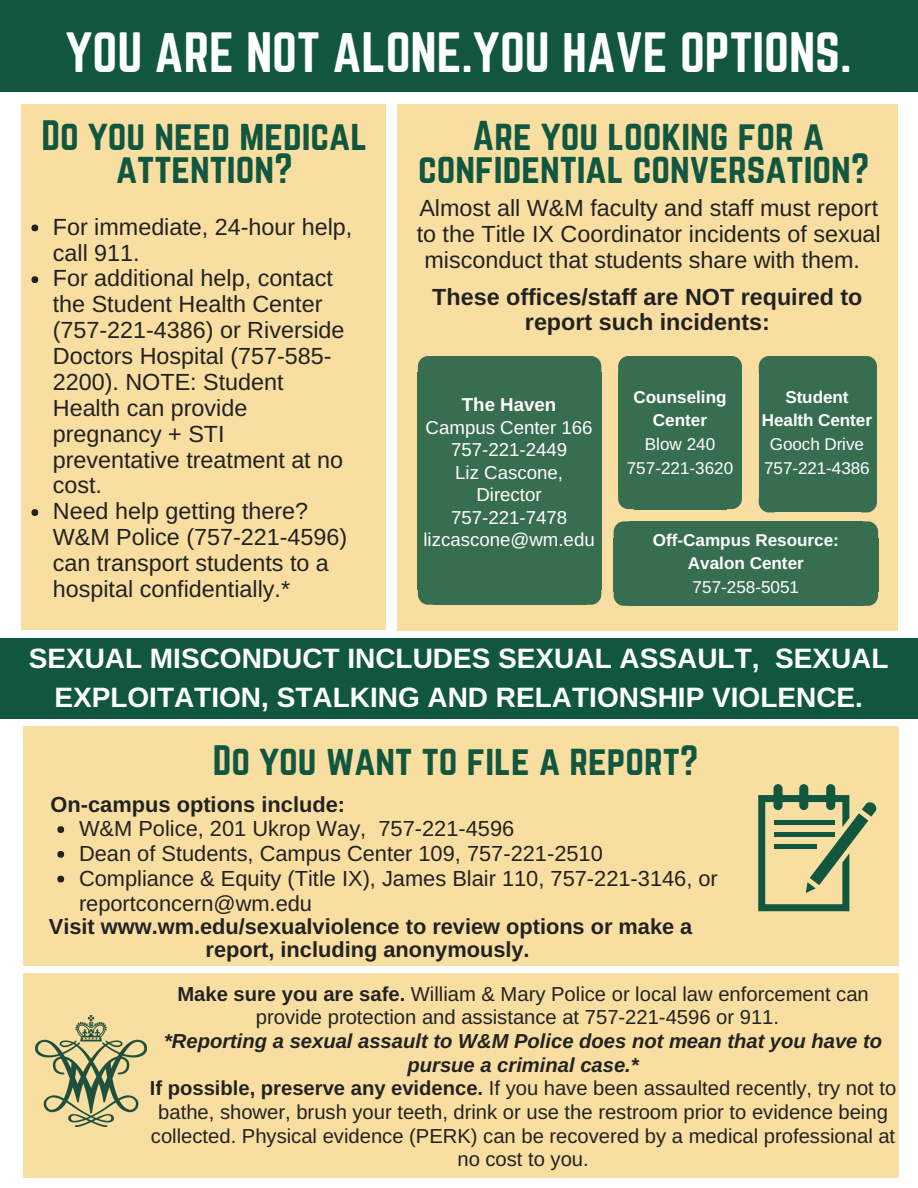
<style>
.page{position:relative;width:918px;height:1188px;background:#fff}
.page>*{position:absolute;margin:0;border:0;box-sizing:border-box;transform-origin:0 0}
.t1{font:49.8px "Norwester";color:#fff}
.t2{font:37.35px/33.8px "Norwester";color:#115740;text-align:center}
.t3{font:700 28.05px/38.2px "Arimo";color:#fff;text-align:center}
.t4{font:23.4px/25.8px "Arimo";color:#222}
.t5{font:700 23.4px/24.8px "Arimo";color:#222;text-align:center}
.t6{font:21.9px/24.8px "Arimo";color:#222}
.t7{font:700 21.9px "Arimo";color:#222}
.t8{font:700 21.75px/22.5px "Arimo";color:#222;text-align:center}
.t9{font:20.25px/23.7px "Arimo";color:#222;text-align:center}
.t10{font:18.75px/22.5px "Arimo";color:#fff;text-align:center}
.t11{font:700 18.75px "Arimo";color:#fff}
.t12{font:700 17.1px/23.7px "Arimo";color:#fff;text-align:center}
.t13{font:17.1px/23.7px "Arimo";color:#fff;text-align:center}
.s1{font-weight:700}
.s2{font-weight:700;font-style:italic}
</style>
<div class="page">
<div style="left:0;top:638px;width:918px;height:81px;background:#115740"></div>
<div style="left:0;top:0;width:918px;height:91px;background:#115740"></div>
<div style="left:21px;top:105px;width:365px;height:525px;background:#f8dea0"></div>
<div style="left:24px;top:727px;width:875px;height:451px;background:#f8dea0"></div>
<div style="left:397px;top:105px;width:501px;height:526px;background:#f8dea0"></div>
<div style="left:31px;top:225px;width:7px;height:6px;background:#222;border-radius:50%"></div>
<div style="left:31px;top:276px;width:7px;height:7px;background:#222;border-radius:50%"></div>
<div style="left:31px;top:509px;width:7px;height:7px;background:#222;border-radius:50%"></div>
<div style="left:57px;top:826px;width:7px;height:7px;background:#222;border-radius:50%"></div>
<div style="left:57px;top:851px;width:7px;height:7px;background:#222;border-radius:50%"></div>
<div style="left:57px;top:876px;width:7px;height:6px;background:#222;border-radius:50%"></div>
<svg style="left:758px;top:784px;width:118px;height:127px"></svg>
<div style="left:8px;top:966px;width:902px;height:7px;background:#fff"></div>
<svg style="left:586px;top:356px;width:15px;height:17px"></svg>
<div style="left:585px;top:373px;width:16px;height:217px;background:#386e50"></div>
<div style="left:433px;top:373px;width:153px;height:217px;background:#386e50"></div>
<div style="left:433px;top:356px;width:153px;height:17px;background:#386e50"></div>
<svg style="left:418px;top:356px;width:15px;height:17px"></svg>
<div style="left:418px;top:373px;width:16px;height:217px;background:#386e50"></div>
<div style="left:433px;top:590px;width:153px;height:15px;background:#386e50"></div>
<svg style="left:418px;top:590px;width:15px;height:15px"></svg>
<svg style="left:586px;top:590px;width:15px;height:15px"></svg>
<svg style="left:726px;top:356px;width:16px;height:17px"></svg>
<div style="left:726px;top:373px;width:16px;height:122px;background:#386e50"></div>
<div style="left:634px;top:373px;width:92px;height:122px;background:#386e50"></div>
<div style="left:634px;top:356px;width:92px;height:17px;background:#386e50"></div>
<svg style="left:618px;top:356px;width:16px;height:17px"></svg>
<div style="left:618px;top:373px;width:16px;height:122px;background:#386e50"></div>
<div style="left:634px;top:494px;width:92px;height:15px;background:#386e50"></div>
<svg style="left:618px;top:495px;width:16px;height:14px"></svg>
<svg style="left:726px;top:495px;width:16px;height:14px"></svg>
<svg style="left:863px;top:521px;width:15px;height:17px"></svg>
<div style="left:862px;top:538px;width:16px;height:53px;background:#386e50"></div>
<div style="left:629px;top:538px;width:234px;height:53px;background:#386e50"></div>
<div style="left:629px;top:521px;width:234px;height:18px;background:#386e50"></div>
<svg style="left:614px;top:521px;width:15px;height:17px"></svg>
<div style="left:614px;top:538px;width:16px;height:53px;background:#386e50"></div>
<div style="left:629px;top:591px;width:234px;height:15px;background:#386e50"></div>
<svg style="left:614px;top:591px;width:15px;height:15px"></svg>
<svg style="left:863px;top:591px;width:15px;height:15px"></svg>
<svg style="left:862px;top:356px;width:15px;height:17px"></svg>
<div style="left:861px;top:373px;width:16px;height:125px;background:#386e50"></div>
<div style="left:774px;top:373px;width:88px;height:125px;background:#386e50"></div>
<div style="left:774px;top:356px;width:88px;height:17px;background:#386e50"></div>
<svg style="left:759px;top:356px;width:15px;height:17px"></svg>
<div style="left:759px;top:373px;width:16px;height:125px;background:#386e50"></div>
<div style="left:774px;top:497px;width:88px;height:15px;background:#386e50"></div>
<svg style="left:759px;top:498px;width:15px;height:14px"></svg>
<svg style="left:862px;top:498px;width:15px;height:14px"></svg>
<img style="left:36px;top:1016px;width:110px;height:110px">
<h1 class="t1" style="left:65px;top:28px;width:788px">YOU ARE NOT ALONE.YOU HAVE OPTIONS.</h1>
<h2 class="t2" style="left:42px;top:120px;width:327px">Do you need medical attention?</h2>
<h2 class="t2" style="left:418px;top:120px;width:453px">Are you looking for a confidential conversation?</h2>
<p class="t4" style="left:53px;top:214px;width:301px">For immediate, 24-hour help, call 911.<br>For additional help, contact the Student Health Center (757-221-4386) or Riverside<br>Doctors Hospital (757-585-<br>2200). NOTE: Student<br>Health can provide pregnancy + STI preventative treatment at no cost.<br>Need help getting there?<br>W&amp;M Police (757-221-4596) can transport students to a hospital confidentially.*</p>
<p class="t4" style="left:417px;top:195px;width:466px;text-align:center">Almost all W&amp;M faculty and staff must report to the Title IX Coordinator incidents of sexual misconduct that students share with them.</p>
<p class="t5" style="left:432px;top:285px;width:432px">These offices/staff are NOT required to report such incidents:</p>
<p class="t11" style="left:462px;top:394px;width:96px">The Haven</p>
<p class="t10" style="left:423px;top:416px;width:173px">Campus Center 166<br>757-221-2449<br>Liz Cascone,<br>Director<br>757-221-7478 lizcascone@wm.edu</p>
<p class="t12" style="left:634px;top:385px;width:95px">Counseling<br>Center</p>
<p class="t13" style="left:627px;top:432px;width:108px">Blow 240<br>757-221-3620</p>
<p class="t12" style="left:762px;top:385px;width:112px">Student<br>Health Center</p>
<p class="t13" style="left:764px;top:432px;width:107px">Gooch Drive<br>757-221-4386</p>
<p class="t12" style="left:653px;top:528px;width:188px">Off-Campus Resource:<br>Avalon Center</p>
<p class="t13" style="left:693px;top:575px;width:108px">757-258-5051</p>
<h3 class="t3" style="left:29px;top:639px;width:861px">SEXUAL MISCONDUCT INCLUDES SEXUAL ASSAULT, SEXUAL<br>EXPLOITATION, STALKING AND RELATIONSHIP VIOLENCE.</h3>
<h2 class="t2" style="left:213px;top:745px;width:487px">Do you want to file a report?</h2>
<p class="t7" style="left:51px;top:792px;width:296px">On-campus options include:</p>
<p class="t6" style="left:79px;top:816px;width:640px">W&amp;M Police, 201 Ukrop Way, 757-221-4596<br>Dean of Students, Campus Center 109, 757-221-2510<br>Compliance &amp; Equity (Title IX), James Blair 110, 757-221-3146, or reportconcern@wm.edu</p>
<p class="t8" style="left:49px;top:915px;width:645px">Visit www.wm.edu/sexualviolence to review options or make a report, including anonymously.</p>
<p class="t9" style="left:177px;top:982px;width:693px"><span class="s1">Make sure you are safe.</span> William &amp; Mary Police or local law enforcement can provide protection and assistance at 757-221-4596 or 911.</p>
<p class="t9" style="left:150px;top:1029px;width:748px"><span class="s2">*Reporting a sexual assault to W&amp;M Police does not mean that you have to pursue a criminal case.*<br></span><span class="s1">If possible, preserve any evidence.</span> If you have been assaulted recently, try not to bathe, shower, brush your teeth, drink or use the restroom prior to evidence being collected. Physical evidence (PERK) can be recovered by a medical professional at no cost to you.</p>
</div>
